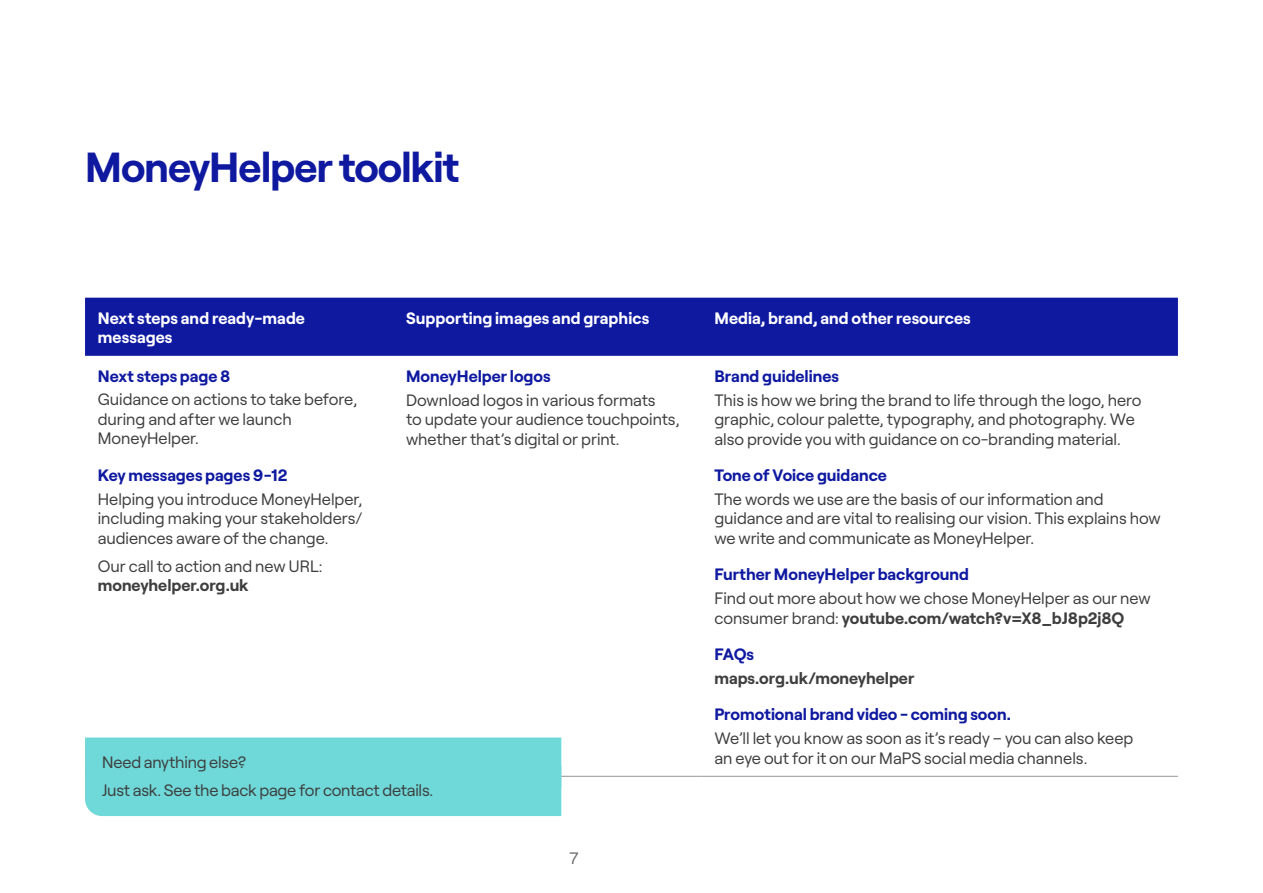
<style>
.page{position:relative;width:1263px;height:893px;background:#fff}
.page>*{position:absolute;margin:0;border:0;box-sizing:border-box;transform-origin:0 0}
.Header_28_28_one_li{font:700 42px "Roobert";letter-spacing:-.025em;color:#0f19a0}
.Table_body_11_13{font:16.5px/19.5px "Roobert";letter-spacing:-.005em;color:#3e3e3f}
.Subheader3_11_13{font:700 16.5px "Roobert";color:#0f19a0}
.Table_Header_11_13{font:700 16.5px/19.5px "Roobert";letter-spacing:.005em;color:#fff}
.PO_Teal_body_small{font:16.5px "Roobert";letter-spacing:-.01em;color:#3e3e3f}
.Table_body_11_13-2{font:700 16.5px "Roobert";color:#3e3e3f}
.t1{font:16.5px "Roobert";color:#6c6d70}
.s1{font-weight:700}
</style>
<div class="page">
<div style="left:85px;top:298px;width:1093px;height:58px;background:#0f19a0"></div>
<hr style="left:393px;top:776px;width:309px;height:1px;background:#939598">
<hr style="left:702px;top:776px;width:476px;height:1px;background:#939598">
<div style="left:85px;top:737px;width:476px;height:79px;background:#6fd8d8"></div>
<p class="Header_28_28_one_li" style="left:85px;top:135px;width:376px">MoneyHelper toolkit</p>
<p class="Table_Header_11_13" style="left:98px;top:307px;width:209px">Next steps and ready-made messages</p>
<p class="Table_Header_11_13" style="left:406px;top:307px;width:245px">Supporting images and graphics</p>
<p class="Table_Header_11_13" style="left:714px;top:307px;width:258px">Media, brand, and other resources</p>
<p class="Subheader3_11_13" style="left:98px;top:363px;width:134px">Next steps page 8</p>
<p class="Table_body_11_13" style="left:98px;top:389px;width:261px">Guidance on actions to take before, during and after we launch<br>MoneyHelper.</p>
<p class="Subheader3_11_13" style="left:98px;top:462px;width:191px">Key messages pages 9-12</p>
<p class="Table_body_11_13" style="left:98px;top:488px;width:266px;text-align:justify">Helping you introduce MoneyHelper, including making your stakeholders/ audiences aware of the change.</p>
<p class="Table_body_11_13" style="left:98px;top:555px;width:226px">Our call to action and new URL: <span class="s1">moneyhelper.org.uk</span></p>
<p class="Subheader3_11_13" style="left:406px;top:363px;width:146px">MoneyHelper logos</p>
<p class="Table_body_11_13" style="left:406px;top:389px;width:275px">Download logos in various formats<br>to update your audience touchpoints, whether that’s digital or print.</p>
<p class="Subheader3_11_13" style="left:714px;top:363px;width:126px">Brand guidelines</p>
<p class="Table_body_11_13" style="left:714px;top:389px;width:429px">This is how we bring the brand to life through the logo, hero graphic, colour palette, typography, and photography. We also provide you with guidance on co-branding material.</p>
<p class="Subheader3_11_13" style="left:714px;top:462px;width:174px">Tone of Voice guidance</p>
<p class="Table_body_11_13" style="left:714px;top:488px;width:448px">The words we use are the basis of our information and guidance and are vital to realising our vision. This explains how we write and communicate as MoneyHelper.</p>
<p class="Subheader3_11_13" style="left:714px;top:562px;width:256px">Further MoneyHelper background</p>
<p class="Table_body_11_13" style="left:714px;top:587px;width:438px">Find out more about how we chose MoneyHelper as our new consumer brand: <span class="s1">youtube.com/watch?v=X8_bJ8p2j8Q</span></p>
<p class="Subheader3_11_13" style="left:714px;top:641px;width:41px">FAQs</p>
<p class="Table_body_11_13-2" style="left:714px;top:665px;width:202px">maps.org.uk/moneyhelper</p>
<p class="Subheader3_11_13" style="left:714px;top:702px;width:298px">Promotional brand video - coming soon.</p>
<p class="Table_body_11_13" style="left:714px;top:727px;width:420px">We’ll let you know as soon as it’s ready – you can also keep</p>
<p class="PO_Teal_body_small" style="left:102px;top:749px;width:146px">Need anything else?</p>
<p class="Table_body_11_13" style="left:714px;top:747px;width:374px">an eye out for it on our MaPS social media channels.</p>
<p class="PO_Teal_body_small" style="left:102px;top:777px;width:333px">Just ask. See the back page for contact details.</p>
<p class="t1" style="left:569px;top:845px;width:11px">7</p>
</div>
